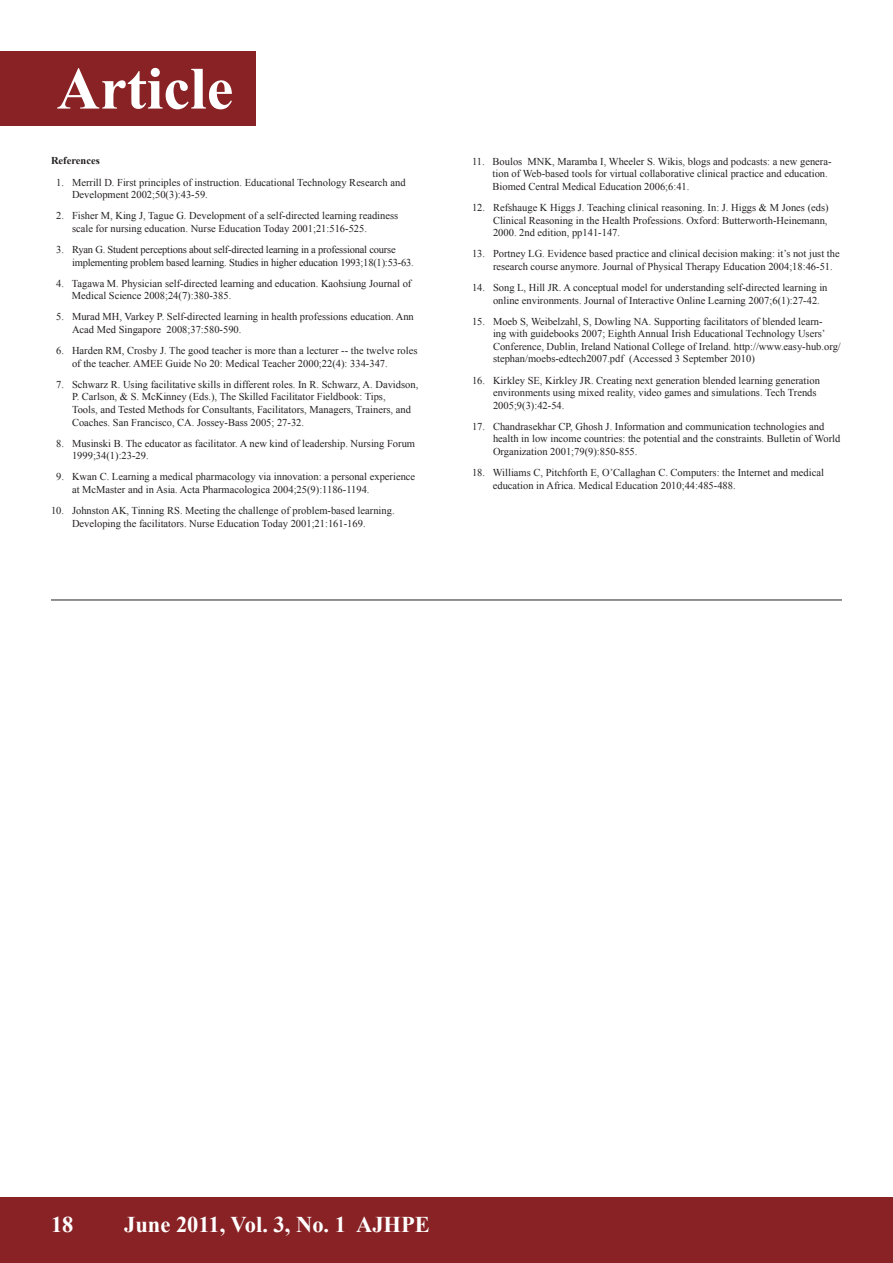
<style>
.page{position:relative;width:893px;height:1263px;background:#fff}
.page>*{position:absolute;margin:0;border:0;box-sizing:border-box;transform-origin:0 0}
.t1{font:700 60px "Times New Roman";color:#fff}
.t2{font:700 22.5px "Times New Roman";color:#fff}
.REFERENCES{font:10.5px/12.6px "Times New Roman";color:#231f20}
.REFERENCES-2{font:10.5px/12.6px "Times New Roman";letter-spacing:-.02em;color:#231f20}
.REFERENCES-3{font:700 10.5px "Times New Roman";color:#231f20}
</style>
<div class="page">
<div style="left:0;top:1197px;width:893px;height:66px;background:#892225"></div>
<div style="left:0;top:51px;width:255px;height:74px;background:#892225"></div>
<hr style="left:51px;top:600px;width:791px;height:1px;background:#231f20">
<h1 class="t1" style="left:57px;top:47px;width:178px">Article</h1>
<p class="REFERENCES-3" style="left:51px;top:154px;width:50px">References</p>
<p class="REFERENCES" style="left:72px;top:176px;width:335px;text-indent:-16px">1. Merrill D. First principles of instruction. Educational Technology Research and<br>Development 2002;50(3):43-59.</p>
<p class="REFERENCES" style="left:72px;top:209px;width:328px;text-indent:-16px">2. Fisher M, King J, Tague G. Development of a self-directed learning readiness scale for nursing education. Nurse Education Today 2001;21:516-525.</p>
<p class="REFERENCES-2" style="left:72px;top:243px;width:343px;text-indent:-16px">3. Ryan G. Student perceptions about self-directed learning in a professional course implementing problem based learning. Studies in higher education 1993;18(1):53-63.</p>
<p class="REFERENCES" style="left:72px;top:277px;width:341px;text-indent:-16px">4. Tagawa M. Physician self-directed learning and education. Kaohsiung Journal of<br>Medical Science 2008;24(7):380-385.</p>
<p class="REFERENCES" style="left:72px;top:310px;width:343px;text-indent:-16px">5. Murad MH, Varkey P. Self-directed learning in health professions education. Ann<br>Acad Med Singapore 2008;37:580-590.</p>
<p class="REFERENCES" style="left:72px;top:344px;width:347px;text-indent:-16px">6. Harden RM, Crosby J. The good teacher is more than a lecturer -- the twelve roles of the teacher. AMEE Guide No 20: Medical Teacher 2000;22(4): 334-347.</p>
<p class="REFERENCES" style="left:72px;top:378px;width:348px;text-indent:-16px">7. Schwarz R. Using facilitative skills in different roles. In R. Schwarz, A. Davidson, P. Carlson, &amp; S. McKinney (Eds.), The Skilled Facilitator Fieldbook: Tips,<br>Tools, and Tested Methods for Consultants, Facilitators, Managers, Trainers, and Coaches. San Francisco, CA. Jossey-Bass 2005; 27-32.</p>
<p class="REFERENCES" style="left:72px;top:437px;width:345px;text-indent:-16px">8. Musinski B. The educator as facilitator. A new kind of leadership. Nursing Forum<br>1999;34(1):23-29.</p>
<p class="REFERENCES" style="left:72px;top:470px;width:345px;text-indent:-16px">9. Kwan C. Learning a medical pharmacology via innovation: a personal experience at McMaster and in Asia. Acta Pharmacologica 2004;25(9):1186-1194.</p>
<p class="REFERENCES" style="left:72px;top:504px;width:324px;text-indent:-21px">10. Johnston AK, Tinning RS. Meeting the challenge of problem-based learning.<br>Developing the facilitators. Nurse Education Today 2001;21:161-169.</p>
<p class="REFERENCES" style="left:493px;top:155px;width:340px;text-indent:-21px">11. Boulos MNK, Maramba I, Wheeler S. Wikis, blogs and podcasts: a new genera&shy;tion of Web-based tools for virtual collaborative clinical practice and education.<br>Biomed Central Medical Education 2006;6:41.</p>
<p class="REFERENCES" style="left:493px;top:201px;width:337px;text-align:justify;text-indent:-21px">12. Refshauge K Higgs J. Teaching clinical reasoning. In: J. Higgs &amp; M Jones (eds)<br>Clinical Reasoning in the Health Professions. Oxford: Butterworth-Heinemann, 2000. 2nd edition, pp141-147.</p>
<p class="REFERENCES" style="left:493px;top:247px;width:348px;text-indent:-21px">13. Portney LG. Evidence based practice and clinical decision making: it’s not just the research course anymore. Journal of Physical Therapy Education 2004;18:46-51.</p>
<p class="REFERENCES" style="left:493px;top:281px;width:336px;text-indent:-21px">14. Song L, Hill JR. A conceptual model for understanding self-directed learning in online environments. Journal of Interactive Online Learning 2007;6(1):27-42.</p>
<p class="REFERENCES" style="left:493px;top:315px;width:349px;text-indent:-21px">15. Moeb S, Weibelzahl, S, Dowling NA. Supporting facilitators of blended learn-<br>ing with guidebooks 2007; Eighth Annual Irish Educational Technology Users’ Conference, Dublin, Ireland National College of Ireland. http://www.easy-hub.org/ stephan/moebs-edtech2007.pdf (Accessed 3 September 2010)</p>
<p class="REFERENCES" style="left:493px;top:374px;width:328px;text-indent:-21px">16. Kirkley SE, Kirkley JR. Creating next generation blended learning generation environments using mixed reality, video games and simulations. Tech Trends<br>2005;9(3):42-54.</p>
<p class="REFERENCES" style="left:493px;top:420px;width:349px;text-indent:-21px">17. Chandrasekhar CP, Ghosh J. Information and communication technologies and health in low income countries: the potential and the constraints. Bulletin of World<br>Organization 2001;79(9):850-855.</p>
<p class="REFERENCES" style="left:493px;top:466px;width:333px;text-indent:-21px">18. Williams C, Pitchforth E, O’Callaghan C. Computers: the Internet and medical education in Africa. Medical Education 2010;44:485-488.</p>
<p class="t2" style="left:51px;top:1208px;width:24px">18</p>
<p class="t2" style="left:124px;top:1208px;width:307px">June 2011, Vol. 3, No. 1 AJHPE</p>
</div>
